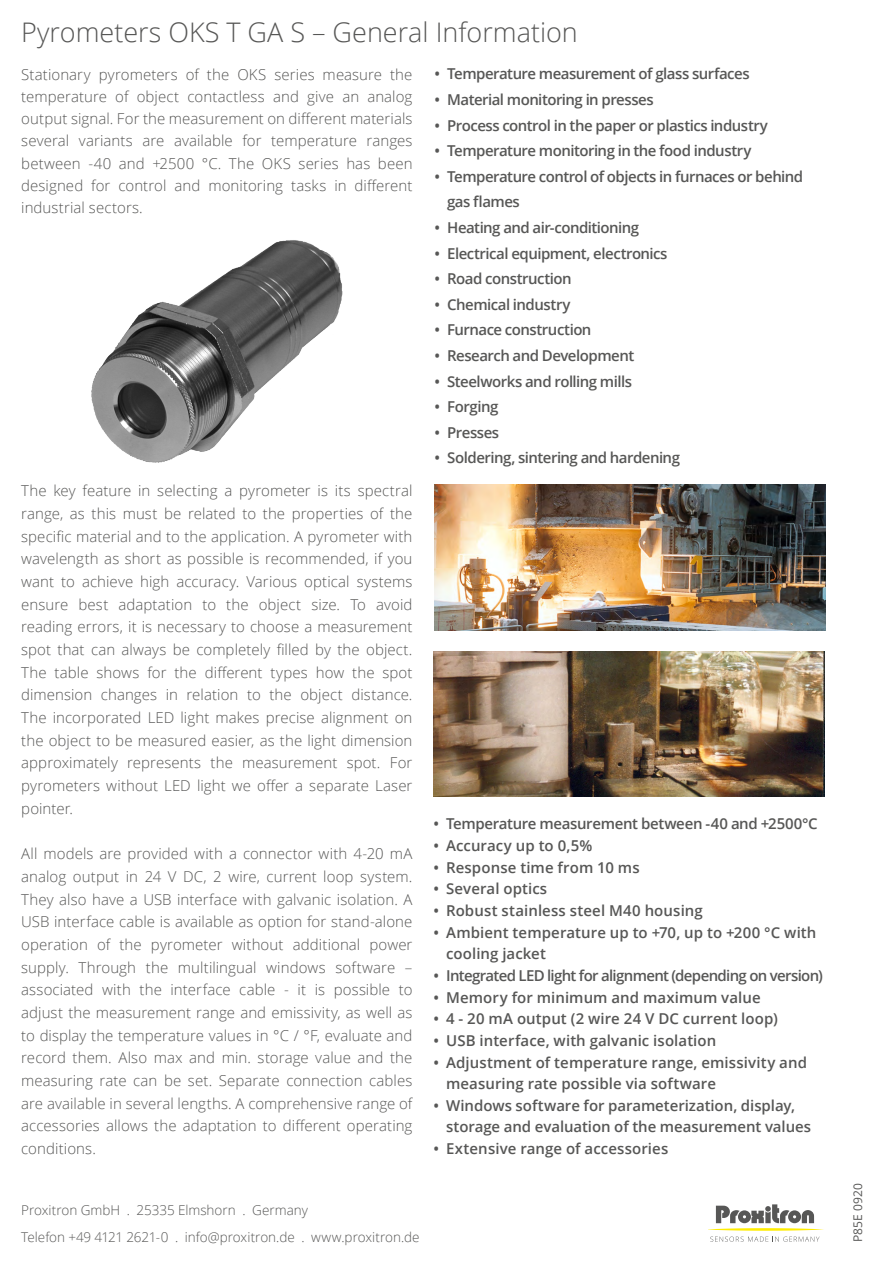
<style>
.page{position:relative;width:893px;height:1263px;background:#fff}
.page>*{position:absolute;margin:0;border:0;box-sizing:border-box;transform-origin:0 0}
.t1{font:300 27px "Open Sans";color:#575756}
.t2{font:300 15px/22.6px "Open Sans";letter-spacing:.005em;color:#575756;text-align:justify}
.t3{font:600 15px/25.7px "Open Sans";letter-spacing:-.025em;color:#575756}
.t4{font:600 15px/21.6px "Open Sans";letter-spacing:.005em;color:#575756}
.t5{font:600 15px/21.6px "Open Sans";letter-spacing:-.005em;color:#575756}
.t6{font:600 15px "Open Sans";letter-spacing:.01em;color:#575756}
.t7{font:600 15px "Open Sans";letter-spacing:-.045em;color:#575756}
.t8{font:300 13.5px/27px "Open Sans";color:#575756}
.t9{font:12px "Open Sans";color:#575756}
</style>
<div class="page">
<svg style="left:709px;top:1204px;width:115px;height:38px"></svg>
<img style="left:434px;top:485px;width:392px;height:145px">
<img style="left:434px;top:651px;width:391px;height:146px">
<img style="left:91px;top:240px;width:252px;height:223px">
<h1 class="t1" style="left:21px;top:14px;width:558px">Pyrometers OKS T GA S – General Information</h1>
<p class="t2" style="left:21px;top:62px;width:393px">Stationary pyrometers of the OKS series measure the temperature of object contactless and give an analog output signal. For the measurement on different materials several variants are available for temperature ranges between -40 and +2500 °C. The OKS series has been designed for control and monitoring tasks in different industrial sectors.</p>
<p class="t3" style="left:434px;top:61px;width:317px">• Temperature measurement of glass surfaces</p>
<p class="t3" style="left:434px;top:86px;width:221px">• Material monitoring in presses</p>
<p class="t3" style="left:434px;top:112px;width:335px">• Process control in the paper or plastics industry</p>
<p class="t3" style="left:434px;top:138px;width:318px">• Temperature monitoring in the food industry</p>
<p class="t3" style="left:447px;top:163px;width:358px;text-indent:-13px">• Temperature control of objects in furnaces or behind gas flames</p>
<p class="t3" style="left:434px;top:214px;width:206px">• Heating and air-conditioning</p>
<p class="t3" style="left:434px;top:240px;width:235px">• Electrical equipment, electronics</p>
<p class="t3" style="left:434px;top:266px;width:139px">• Road construction</p>
<p class="t3" style="left:434px;top:291px;width:138px">• Chemical industry</p>
<p class="t3" style="left:434px;top:317px;width:159px">• Furnace construction</p>
<p class="t3" style="left:434px;top:342px;width:201px">• Research and Development</p>
<p class="t3" style="left:434px;top:368px;width:199px">• Steelworks and rolling mills</p>
<p class="t3" style="left:434px;top:394px;width:65px">• Forging</p>
<p class="t3" style="left:434px;top:419px;width:66px">• Presses</p>
<p class="t3" style="left:434px;top:445px;width:247px">• Soldering, sintering and hardening</p>
<p class="t2" style="left:21px;top:479px;width:393px">The key feature in selecting a pyrometer is its spectral range, as this must be related to the properties of the specific material and to the application. A pyrometer with wavelength as short as possible is recommended, if you want to achieve high accuracy. Various optical systems ensure best adaptation to the object size. To avoid reading errors, it is necessary to choose a measurement spot that can always be completely filled by the object.<br>The table shows for the different types how the spot dimension changes in relation to the object distance.<br>The incorporated LED light makes precise alignment on the object to be measured easier, as the light dimension approximately represents the measurement spot. For pyrometers without LED light we offer a separate Laser pointer.</p>
<p class="t2" style="left:21px;top:842px;width:393px">All models are provided with a connector with 4-20 mA analog output in 24 V DC, 2 wire, current loop system.<br>They also have a USB interface with galvanic isolation. A USB interface cable is available as option for stand-alone operation of the pyrometer without additional power supply. Through the multilingual windows software – associated with the interface cable - it is possible to adjust the measurement range and emissivity, as well as to display the temperature values in °C / °F, evaluate and record them. Also max and min. storage value and the measuring rate can be set. Separate connection cables are available in several lengths. A comprehensive range of accessories allows the adaptation to different operating conditions.</p>
<p class="t3" style="left:433px;top:811px;width:386px">• Temperature measurement between -40 and +2500°C</p>
<p class="t4" style="left:433px;top:834px;width:160px">• Accuracy up to 0,5%</p>
<p class="t4" style="left:433px;top:856px;width:208px">• Response time from 10 ms</p>
<p class="t4" style="left:433px;top:878px;width:115px">• Several optics</p>
<p class="t6" style="left:433px;top:900px;width:271px">• Robust stainless steel M40 housing</p>
<p class="t4" style="left:446px;top:921px;width:372px;text-indent:-13px">• Ambient temperature up to +70, up to +200 °C with cooling jacket</p>
<p class="t7" style="left:433px;top:965px;width:391px">• Integrated LED light for alignment (depending on version)</p>
<p class="t4" style="left:433px;top:986px;width:329px">• Memory for minimum and maximum value</p>
<p class="t6" style="left:433px;top:1008px;width:346px">• 4 - 20 mA output (2 wire 24 V DC current loop)</p>
<p class="t4" style="left:433px;top:1029px;width:284px">• USB interface, with galvanic isolation</p>
<p class="t4" style="left:446px;top:1051px;width:362px;text-indent:-13px">• Adjustment of temperature range, emissivity and measuring rate possible via software</p>
<p class="t5" style="left:446px;top:1094px;width:366px;text-indent:-13px">• Windows software for parameterization, display, storage and evaluation of the measurement values</p>
<p class="t4" style="left:433px;top:1137px;width:236px">• Extensive range of accessories</p>
<p class="t8" style="left:21px;top:1196px;width:400px">Proxitron GmbH . 25335 Elmshorn . Germany<br>Telefon +49 4121 2621-0 . info@proxitron.de . www.proxitron.de</p>
<p class="t9" style="left:849px;top:1242px;width:60px;rotate:-90deg">P85E 0920</p>
</div>
